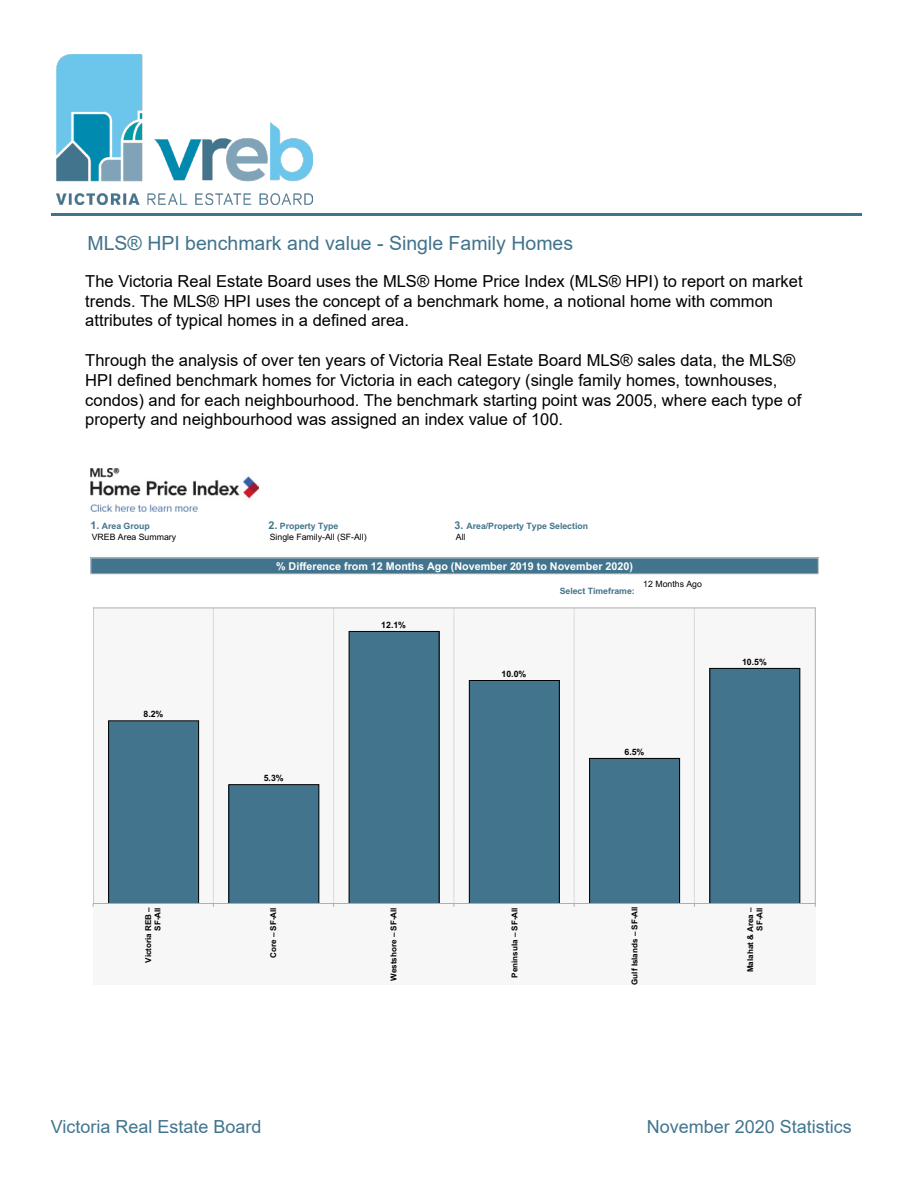
<style>
.page{position:relative;width:918px;height:1188px;background:#fff}
.page>*{position:absolute;margin:0;border:0;box-sizing:border-box;transform-origin:0 0}
.t1{font:19.5px "Arial";color:#41738c}
.t2{font:18px "Arial";color:#427590}
.t3{font:16.5px/19.8px "Arial";color:#000}
.t4{font:700 10.8px "Arial";color:#fff}
.t5{font:8.7px/10.8px "Arial";color:#000}
.t6{font:700 8.7px/10.8px "Arial";color:#42748d}
.t7{font:700 8.7px "Arial";color:#000}
.t8{font:700 8.1px/9.4px "Arial";color:#000;text-align:right}
.s1{font-weight:700;font-size:10.8px;color:#42748d}
.s2{font-weight:700;color:#42748d}
.s3{font-size:10.8px}
.s4{font-weight:400;color:#000}
</style>
<div class="page">
<img style="left:57px;top:54px;width:256px;height:151px">
<hr style="left:51px;top:214px;width:811px;height:2px;background:#41738c">
<img style="left:90px;top:468px;width:168px;height:44px">
<div style="left:90px;top:558px;width:729px;height:16px;background:#42748d"></div>
<div style="left:93px;top:608px;width:722px;height:377px;background:#f7f7f7"></div>
<svg style="left:213px;top:609px;width:1px;height:298px"></svg>
<svg style="left:333px;top:609px;width:1px;height:298px"></svg>
<svg style="left:454px;top:610px;width:1px;height:297px"></svg>
<svg style="left:574px;top:609px;width:1px;height:298px"></svg>
<svg style="left:694px;top:609px;width:1px;height:298px"></svg>
<div style="left:710px;top:668px;width:90px;height:236px;background:#42748d"></div>
<div style="left:709px;top:668px;width:91px;height:236px;border:1px solid #000"></div>
<div style="left:590px;top:758px;width:90px;height:146px;background:#42748d"></div>
<div style="left:589px;top:758px;width:91px;height:146px;border:1px solid #000"></div>
<div style="left:469px;top:681px;width:90px;height:223px;background:#42748d"></div>
<div style="left:469px;top:680px;width:91px;height:224px;border:1px solid #000"></div>
<div style="left:349px;top:631px;width:90px;height:273px;background:#42748d"></div>
<div style="left:349px;top:631px;width:90px;height:273px;border:1px solid #000"></div>
<div style="left:229px;top:785px;width:90px;height:119px;background:#42748d"></div>
<div style="left:228px;top:784px;width:91px;height:120px;border:1px solid #000"></div>
<div style="left:109px;top:721px;width:90px;height:183px;background:#42748d"></div>
<div style="left:108px;top:720px;width:91px;height:184px;border:1px solid #000"></div>
<hr style="left:93px;top:608px;width:1px;height:296px;background:#b0b0b0">
<hr style="left:815px;top:608px;width:1px;height:296px;background:#b0b0b0">
<hr style="left:93px;top:608px;width:722px;height:1px;background:#b0b0b0">
<hr style="left:93px;top:903px;width:722px;height:1px;background:#b0b0b0">
<p class="t1" style="left:87px;top:229px;width:487px">MLS® HPI benchmark and value - Single Family Homes</p>
<p class="t3" style="left:85px;top:271px;width:719px">The Victoria Real Estate Board uses the MLS® Home Price Index (MLS® HPI) to report on market trends. The MLS® HPI uses the concept of a benchmark home, a notional home with common</p>
<p class="t3" style="left:85px;top:311px;width:325px">attributes of typical homes in a defined area.</p>
<p class="t3" style="left:85px;top:350px;width:718px">Through the analysis of over ten years of Victoria Real Estate Board MLS® sales data, the MLS® HPI defined benchmark homes for Victoria in each category (single family homes, townhouses, condos) and for each neighbourhood. The benchmark starting point was 2005, where each type of property and neighbourhood was assigned an index value of 100.</p>
<p class="t5" style="left:90px;top:522px;width:87px"><span class="s1">1.</span> <span class="s2">Area Group<br></span>VREB Area Summary</p>
<p class="t6" style="left:455px;top:522px;width:135px"><span class="s3">3.</span> Area/Property Type Selection<br><span class="s4">All</span></p>
<p class="t5" style="left:268px;top:522px;width:100px"><span class="s1">2.</span> <span class="s2">Property Type<br></span>Single Family-All (SF-All)</p>
<p class="t4" style="left:276px;top:562px;width:358px">% Difference from 12 Months Ago (November 2019 to November 2020)</p>
<p class="t6" style="left:560px;top:586px;width:77px">Select Timeframe:</p>
<p class="t5" style="left:643px;top:579px;width:60px">12 Months Ago</p>
<p class="t7" style="left:381px;top:622px;width:26px">12.1%</p>
<p class="t7" style="left:144px;top:711px;width:21px">8.2%</p>
<p class="t7" style="left:502px;top:671px;width:26px">10.0%</p>
<p class="t7" style="left:264px;top:775px;width:21px">5.3%</p>
<p class="t7" style="left:625px;top:749px;width:21px">6.5%</p>
<p class="t7" style="left:742px;top:659px;width:26px">10.5%</p>
<p class="t8" style="left:144px;top:963px;width:57px;rotate:-90deg">Victoria REB –<br>SF-All</p>
<p class="t8" style="left:269px;top:958px;width:52px;rotate:-90deg">Core – SF-All</p>
<p class="t8" style="left:390px;top:981px;width:75px;rotate:-90deg">Westshore – SF-All</p>
<p class="t8" style="left:511px;top:978px;width:72px;rotate:-90deg">Peninsula – SF-All</p>
<p class="t8" style="left:631px;top:985px;width:80px;rotate:-90deg">Gulf Islands – SF-All</p>
<p class="t8" style="left:746px;top:972px;width:66px;rotate:-90deg">Malahat &amp; Area –<br>SF-All</p>
<p class="t2" style="left:51px;top:1115px;width:212px">Victoria Real Estate Board</p>
<p class="t2" style="left:647px;top:1115px;width:206px">November 2020 Statistics</p>
</div>
